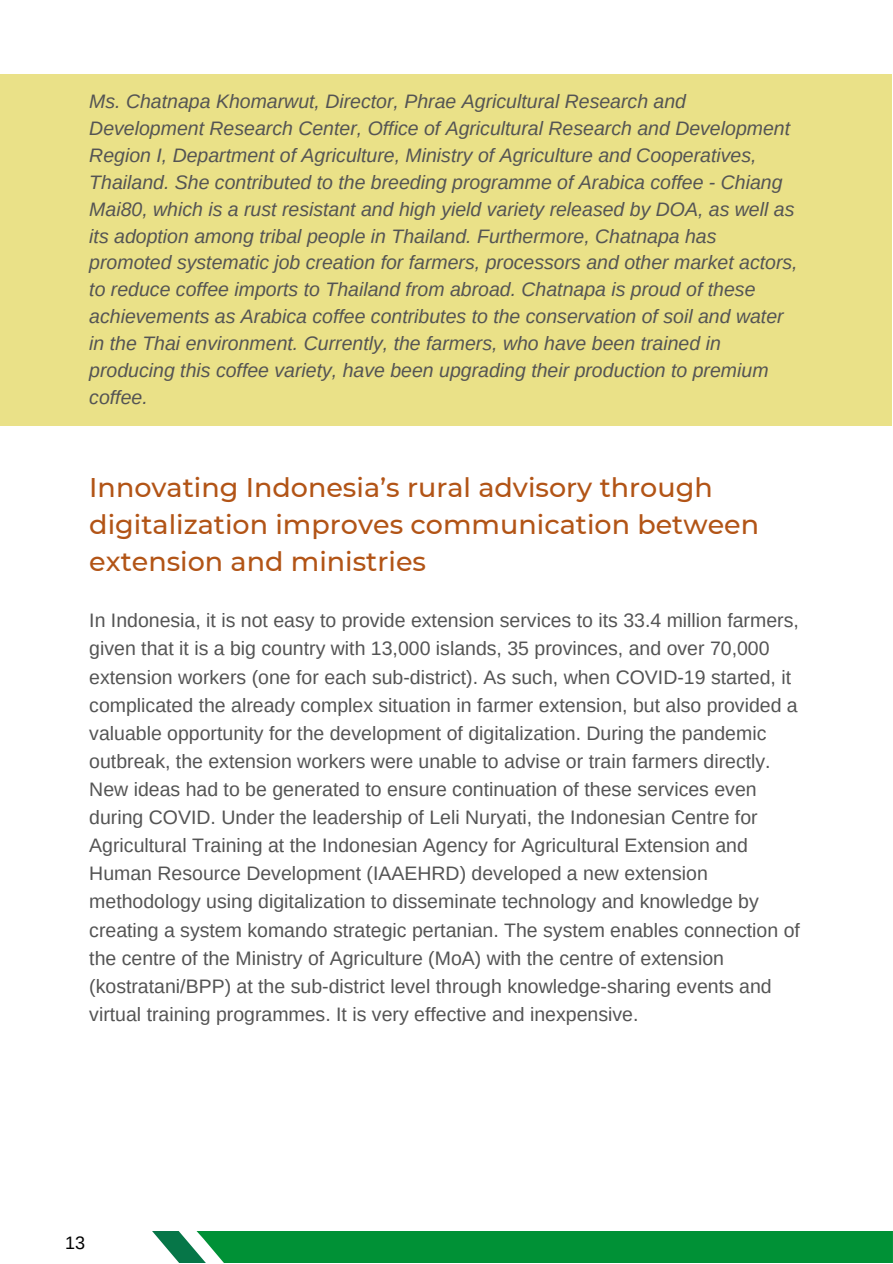
<style>
.page{position:relative;width:893px;height:1264px;background:#fff}
.page>*{position:absolute;margin:0;border:0;box-sizing:border-box;transform-origin:0 0}
.t1{font:500 27px/37px "Montserrat";color:#b25416}
.t2{font:19.5px/28px "Arimo";color:#545454}
.t3{font:italic 19.5px/27px "Arimo";color:#545454}
.t4{font:18px "Arimo";color:#000}
</style>
<div class="page">
<svg style="left:152px;top:1231px;width:740px;height:31px"></svg>
<div style="left:0;top:75px;width:891px;height:350px;background:#eae188"></div>
<p class="t3" style="left:89px;top:87px;width:709px">Ms. Chatnapa Khomarwut, Director, Phrae Agricultural Research and Development Research Center, Office of Agricultural Research and Development Region I, Department of Agriculture, Ministry of Agriculture and Cooperatives, Thailand. She contributed to the breeding programme of Arabica coffee - Chiang Mai80, which is a rust resistant and high yield variety released by DOA, as well as its adoption among tribal people in Thailand. Furthermore, Chatnapa has promoted systematic job creation for farmers, processors and other market actors, to reduce coffee imports to Thailand from abroad. Chatnapa is proud of these achievements as Arabica coffee contributes to the conservation of soil and water in the Thai environment. Currently, the farmers, who have been trained in producing this coffee variety, have been upgrading their production to premium coffee.</p>
<h1 class="t1" style="left:89px;top:469px;width:671px">Innovating Indonesia’s rural advisory through digitalization improves communication between extension and ministries</h1>
<p class="t2" style="left:89px;top:606px;width:712px">In Indonesia, it is not easy to provide extension services to its 33.4 million farmers, given that it is a big country with 13,000 islands, 35 provinces, and over 70,000 extension workers (one for each sub-district). As such, when COVID-19 started, it complicated the already complex situation in farmer extension, but also provided a valuable opportunity for the development of digitalization. During the pandemic outbreak, the extension workers were unable to advise or train farmers directly.<br>New ideas had to be generated to ensure continuation of these services even during COVID. Under the leadership of Leli Nuryati, the Indonesian Centre for Agricultural Training at the Indonesian Agency for Agricultural Extension and Human Resource Development (IAAEHRD) developed a new extension methodology using digitalization to disseminate technology and knowledge by creating a system komando strategic pertanian. The system enables connection of the centre of the Ministry of Agriculture (MoA) with the centre of extension (kostratani/BPP) at the sub-district level through knowledge-sharing events and virtual training programmes. It is very effective and inexpensive.</p>
<p class="t4" style="left:65px;top:1233px;width:21px">13</p>
</div>
